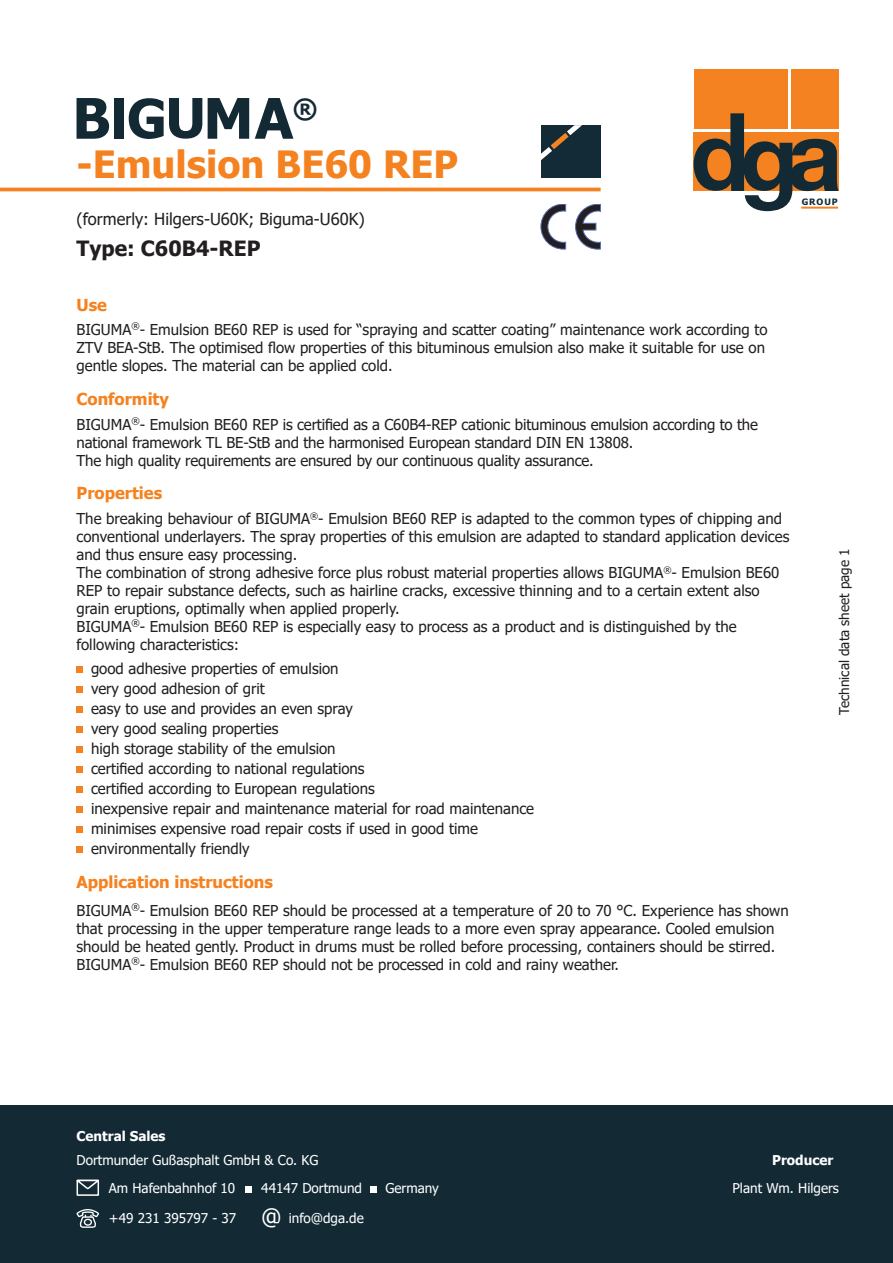
<style>
.page{position:relative;width:893px;height:1263px;background:#fff}
.page>*{position:absolute;margin:0;border:0;box-sizing:border-box;transform-origin:0 0}
.t1{font:700 37.5px "Tahoma";color:#f58220}
.t2{font:700 26.7px "Tahoma";color:#132a35}
.t3{font:700 21px "Tahoma";color:#231f20}
.t4{font:700 16.5px "Tahoma";color:#f58220}
.t5{font:16.5px "Tahoma";color:#231f20}
.t6{font:15px/18px "Tahoma";color:#231f20}
.t7{font:13.5px/28.2px "Tahoma";color:#fff}
.t8{font:13.5px "Tahoma";color:#231f20}
.t9{font:700 13.5px "Tahoma";color:#fff}
.t10{font:700 8.85px "Tahoma";letter-spacing:.1em;color:#132a35}
.s1{font-size:22.5px}
</style>
<div class="page">
<hr style="left:0;top:188px;width:601px;height:3px;background:#f58220">
<div style="left:541px;top:125px;width:60px;height:52px;background:#132b36"></div>
<svg style="left:541px;top:125px;width:41px;height:35px"></svg>
<svg style="left:575px;top:204px;width:26px;height:45px"></svg>
<svg style="left:541px;top:204px;width:25px;height:45px"></svg>
<div style="left:114px;top:98px;width:9px;height:41px;background:#132a35"></div>
<svg style="left:77px;top:98px;width:32px;height:41px"></svg>
<svg style="left:129px;top:98px;width:73px;height:41px"></svg>
<svg style="left:208px;top:98px;width:41px;height:41px"></svg>
<svg style="left:255px;top:98px;width:38px;height:41px"></svg>
<div style="left:77px;top:666px;width:6px;height:7px;background:#f58220"></div>
<div style="left:77px;top:686px;width:6px;height:7px;background:#f58220"></div>
<div style="left:77px;top:706px;width:6px;height:7px;background:#f58220"></div>
<div style="left:77px;top:726px;width:6px;height:7px;background:#f58220"></div>
<div style="left:77px;top:746px;width:6px;height:7px;background:#f58220"></div>
<div style="left:77px;top:766px;width:6px;height:7px;background:#f58220"></div>
<div style="left:77px;top:786px;width:6px;height:7px;background:#f58220"></div>
<div style="left:77px;top:806px;width:6px;height:7px;background:#f58220"></div>
<div style="left:77px;top:826px;width:6px;height:7px;background:#f58220"></div>
<div style="left:77px;top:846px;width:6px;height:7px;background:#f58220"></div>
<div style="left:694px;top:69px;width:93px;height:59px;background:#f58220"></div>
<div style="left:791px;top:69px;width:48px;height:59px;background:#f58220"></div>
<svg style="left:694px;top:113px;width:145px;height:98px"></svg>
<div style="left:0;top:1105px;width:893px;height:158px;background:#132a35"></div>
<svg style="left:77px;top:1180px;width:22px;height:16px"></svg>
<div style="left:245px;top:1186px;width:6px;height:7px;background:#fff"></div>
<svg style="left:77px;top:1209px;width:22px;height:19px"></svg>
<div style="left:371px;top:1186px;width:6px;height:7px;background:#fff"></div>
<h2 class="t2" style="left:293px;top:91px;width:26px">®</h2>
<h1 class="t1" style="left:77px;top:138px;width:383px">-Emulsion BE60 REP</h1>
<p class="t5" style="left:77px;top:208px;width:290px">(formerly: Hilgers-U60K; Biguma-U60K)</p>
<h3 class="t3" style="left:77px;top:234px;width:185px">Type: C60B4-REP</h3>
<p class="t10" style="left:802px;top:196px;width:37px">GROUP</p>
<p class="t4" style="left:77px;top:294px;width:32px">Use</p>
<p class="t6" style="left:77px;top:322px;width:693px">BIGUMA<sup>®</sup>- Emulsion BE60 REP is used for “spraying and scatter coating” maintenance work according to<br>ZTV BEA-StB. The optimised flow properties of this bituminous emulsion also make it suitable for use on gentle slopes. The material can be applied cold.</p>
<p class="t4" style="left:77px;top:388px;width:94px">Conformity</p>
<p class="t6" style="left:77px;top:416px;width:683px">BIGUMA<sup>®</sup>- Emulsion BE60 REP is certified as a C60B4-REP cationic bituminous emulsion according to the national framework TL BE-StB and the harmonised European standard DIN EN 13808.<br>The high quality requirements are ensured by our continuous quality assurance.</p>
<p class="t4" style="left:77px;top:482px;width:87px">Properties</p>
<p class="t6" style="left:77px;top:510px;width:714px">The breaking behaviour of BIGUMA<sup>®</sup>- Emulsion BE60 REP is adapted to the common types of chipping and conventional underlayers. The spray properties of this emulsion are adapted to standard application devices and thus ensure easy processing.<br>The combination of strong adhesive force plus robust material properties allows BIGUMA<sup>®</sup>- Emulsion BE60<br>REP to repair substance defects, such as hairline cracks, excessive thinning and to a certain extent also grain eruptions, optimally when applied properly.<br>BIGUMA<sup>®</sup>- Emulsion BE60 REP is especially easy to process as a product and is distinguished by the following characteristics:</p>
<p class="t6" style="left:91px;top:659px;width:445px;line-height:20px">good adhesive properties of emulsion<br>very good adhesion of grit<br>easy to use and provides an even spray<br>very good sealing properties<br>high storage stability of the emulsion<br>certified according to national regulations<br>certified according to European regulations<br>inexpensive repair and maintenance material for road maintenance minimises expensive road repair costs if used in good time environmentally friendly</p>
<p class="t4" style="left:77px;top:870px;width:198px">Application instructions</p>
<p class="t6" style="left:77px;top:902px;width:714px">BIGUMA<sup>®</sup>- Emulsion BE60 REP should be processed at a temperature of 20 to 70 °C. Experience has shown that processing in the upper temperature range leads to a more even spray appearance. Cooled emulsion should be heated gently. Product in drums must be rolled before processing, containers should be stirred.<br>BIGUMA<sup>®</sup>- Emulsion BE60 REP should not be processed in cold and rainy weather.</p>
<p class="t8" style="left:835px;top:715px;width:168px;rotate:-90deg">Technical data sheet page 1</p>
<p class="t9" style="left:77px;top:1127px;width:90px">Central Sales</p>
<p class="t7" style="left:109px;top:1146px;width:211px;text-indent:-32px">Dortmunder Gußasphalt GmbH &amp; Co. KG<br>Am Hafenbahnhof 10</p>
<p class="t7" style="left:261px;top:1175px;width:102px">44147 Dortmund</p>
<p class="t7" style="left:109px;top:1205px;width:256px">+49 231 395797 - 37 <span class="s1">@</span> info@dga.de</p>
<p class="t9" style="left:772px;top:1150px;width:63px">Producer</p>
<p class="t7" style="left:385px;top:1175px;width:55px">Germany</p>
<p class="t7" style="left:732px;top:1175px;width:108px">Plant Wm. Hilgers</p>
</div>
